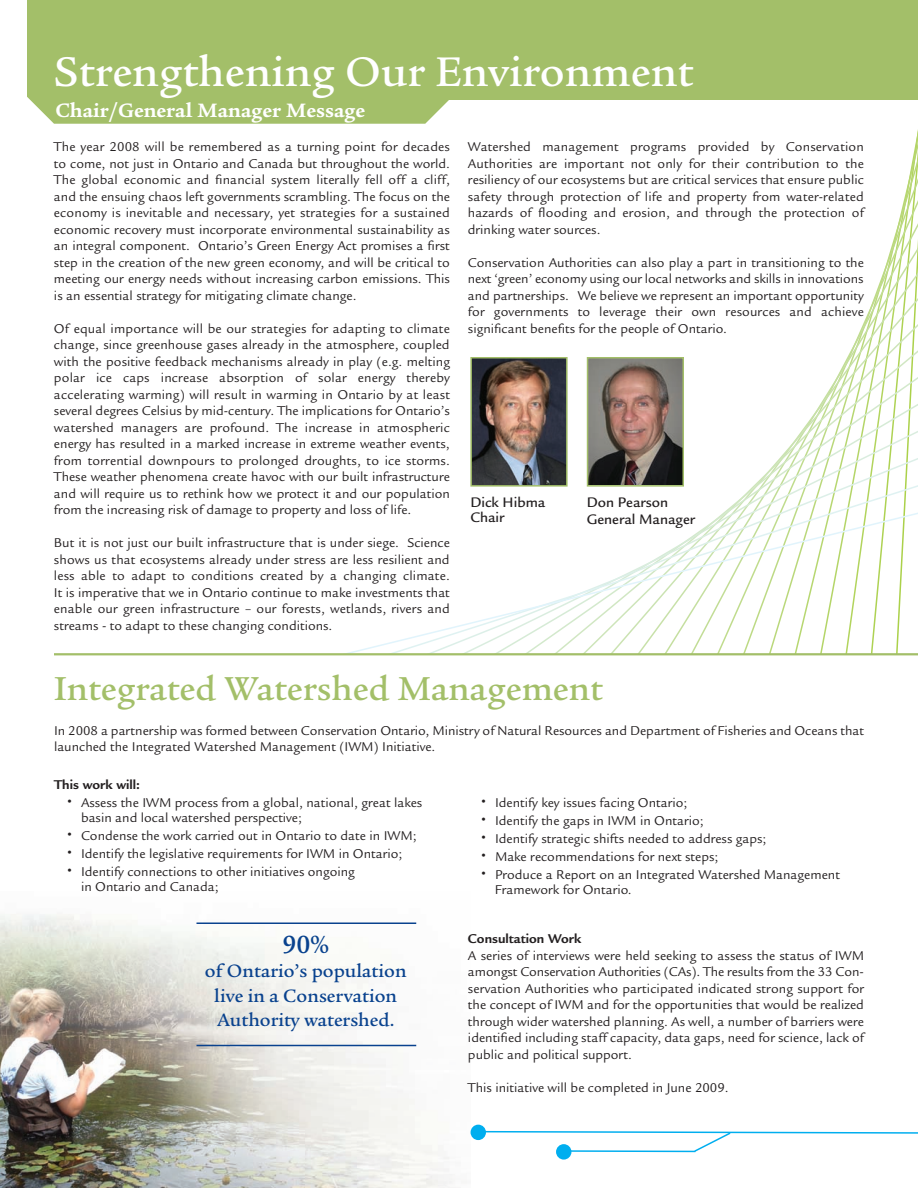
<style>
.page{position:relative;width:918px;height:1188px;background:#fff}
.page>*{position:absolute;margin:0;border:0;box-sizing:border-box;transform-origin:0 0}
.t1{font:500 45px "Legacy Serif Std";color:#fff}
.t2{font:500 36px "Legacy Serif Std";color:#a3bf69}
.t3{font:500 27px "Legacy Serif Std";color:#09428e}
.t4{font:700 21px "Legacy Serif Std";color:#fff}
.t5{font:500 19.5px/24px "Legacy Serif Std";color:#09428e;text-align:center}
.t6{font:500 15px/15px "Legacy Sans Std";color:#231f20}
.t7{font:13.8px/16.5px "Legacy Sans Std";color:#231f20;text-align:justify}
.t8{font:700 13.8px "Legacy Sans Std";color:#231f20}
.s1{font-weight:700;font-size:18px}
</style>
<div class="page">
<img style="left:0;top:914px;width:471px;height:274px">
<svg style="left:857px;top:307px;width:61px;height:31px"></svg>
<svg style="left:586px;top:338px;width:332px;height:32px"></svg>
<svg style="left:586px;top:370px;width:332px;height:31px"></svg>
<svg style="left:586px;top:401px;width:332px;height:32px"></svg>
<svg style="left:586px;top:433px;width:332px;height:31px"></svg>
<svg style="left:586px;top:464px;width:332px;height:31px"></svg>
<svg style="left:348px;top:495px;width:570px;height:158px"></svg>
<div style="left:306px;top:0;width:612px;height:100px;background:#a3bf69"></div>
<div style="left:27px;top:0;width:422px;height:124px;background:#a3bf69"></div>
<img style="left:473px;top:360px;width:92px;height:124px">
<div style="left:470px;top:357px;width:98px;height:130px;border:2px solid #a3bf69"></div>
<img style="left:590px;top:360px;width:91px;height:124px">
<div style="left:587px;top:357px;width:97px;height:130px;border:2px solid #a3bf69"></div>
<hr style="left:54px;top:653px;width:864px;height:2px;background:#a3bf69">
<div style="left:471px;top:1125px;width:15px;height:15px;background:#00aeef;border-radius:50%"></div>
<div style="left:556px;top:1144px;width:15px;height:16px;background:#00aeef;border-radius:50%"></div>
<svg style="left:475px;top:1130px;width:443px;height:23px"></svg>
<hr style="left:196px;top:922px;width:220px;height:2px;background:#09428e">
<hr style="left:196px;top:1045px;width:220px;height:1px;background:#09428e">
<h1 class="t1" style="left:54px;top:55px;width:641px">Strengthening Our Environment</h1>
<h3 class="t4" style="left:56px;top:102px;width:311px">Chair/General Manager Message</h3>
<p class="t7" style="left:54px;top:140px;width:397px">The year 2008 will be remembered as a turning point for decades to come, not just in Ontario and Canada but throughout the world.<br>The global economic and financial system literally fell off a cliff, and the ensuing chaos left governments scrambling. The focus on the economy is inevitable and necessary, yet strategies for a sustained economic recovery must incorporate environmental sustainability as an integral component. Ontario’s Green Energy Act promises a first step in the creation of the new green economy, and will be critical to meeting our energy needs without increasing carbon emissions. This is an essential strategy for mitigating climate change.</p>
<p class="t7" style="left:54px;top:322px;width:398px">Of equal importance will be our strategies for adapting to climate change, since greenhouse gases already in the atmosphere, coupled with the positive feedback mechanisms already in play (e.g. melting polar ice caps increase absorption of solar energy thereby accelerating warming) will result in warming in Ontario by at least several degrees Celsius by mid-century. The implications for Ontario’s watershed managers are profound. The increase in atmospheric energy has resulted in a marked increase in extreme weather events, from torrential downpours to prolonged droughts, to ice storms.<br>These weather phenomena create havoc with our built infrastructure and will require us to rethink how we protect it and our population from the increasing risk of damage to property and loss of life.</p>
<p class="t7" style="left:54px;top:536px;width:397px">But it is not just our built infrastructure that is under siege. Science shows us that ecosystems already under stress are less resilient and less able to adapt to conditions created by a changing climate.<br>It is imperative that we in Ontario continue to make investments that enable our green infrastructure – our forests, wetlands, rivers and streams - to adapt to these changing conditions.</p>
<p class="t7" style="left:468px;top:140px;width:397px">Watershed management programs provided by Conservation Authorities are important not only for their contribution to the resiliency of our ecosystems but are critical services that ensure public safety through protection of life and property from water-related hazards of flooding and erosion, and through the protection of drinking water sources.</p>
<p class="t7" style="left:468px;top:255px;width:397px">Conservation Authorities can also play a part in transitioning to the next ‘green’ economy using our local networks and skills in innovations and partnerships. We believe we represent an important opportunity for governments to leverage their own resources and achieve significant benefits for the people of Ontario.</p>
<p class="t6" style="left:470px;top:496px;width:76px">Dick Hibma<br>Chair</p>
<p class="t6" style="left:587px;top:496px;width:110px;line-height:16.5px">Don Pearson<br>General Manager</p>
<h2 class="t2" style="left:54px;top:675px;width:551px">Integrated Watershed Management</h2>
<p class="t7" style="left:54px;top:723px;width:812px">In 2008 a partnership was formed between Conservation Ontario, Ministry of Natural Resources and Department of Fisheries and Oceans that launched the Integrated Watershed Management (IWM) Initiative.</p>
<p class="t8" style="left:54px;top:779px;width:88px">This work will:</p>
<p class="t7" style="left:81px;top:796px;width:343px;line-height:15px;text-indent:-14px"><span class="s1">•</span> Assess the IWM process from a global, national, great lakes basin and local watershed perspective;</p>
<p class="t7" style="left:67px;top:829px;width:351px"><span class="s1">•</span> Condense the work carried out in Ontario to date in IWM;</p>
<p class="t7" style="left:67px;top:847px;width:337px"><span class="s1">•</span> Identify the legislative requirements for IWM in Ontario;</p>
<p class="t7" style="left:81px;top:865px;width:275px;line-height:15px;text-indent:-14px"><span class="s1">•</span> Identify connections to other initiatives ongoing in Ontario and Canada;</p>
<h3 class="t3" style="left:282px;top:935px;width:48px">90%</h3>
<h3 class="t5" style="left:205px;top:961px;width:203px">of Ontario’s population live in a Conservation<br>Authority watershed.</h3>
<p class="t7" style="left:481px;top:796px;width:208px"><span class="s1">•</span> Identify key issues facing Ontario;</p>
<p class="t7" style="left:481px;top:814px;width:224px"><span class="s1">•</span> Identify the gaps in IWM in Ontario;</p>
<p class="t7" style="left:481px;top:832px;width:287px"><span class="s1">•</span> Identify strategic shifts needed to address gaps;</p>
<p class="t7" style="left:481px;top:850px;width:239px"><span class="s1">•</span> Make recommendations for next steps;</p>
<p class="t7" style="left:495px;top:868px;width:346px;line-height:15px;text-indent:-14px"><span class="s1">•</span> Produce a Report on an Integrated Watershed Management<br>Framework for Ontario.</p>
<p class="t8" style="left:468px;top:934px;width:115px">Consultation Work</p>
<p class="t7" style="left:468px;top:949px;width:398px">A series of interviews were held seeking to assess the status of IWM amongst Conservation Authorities (CAs). The results from the 33 Con&shy;servation Authorities who participated indicated strong support for the concept of IWM and for the opportunities that would be realized through wider watershed planning. As well, a number of barriers were identified including staff capacity, data gaps, need for science, lack of public and political support.</p>
<p class="t7" style="left:468px;top:1081px;width:262px">This initiative will be completed in June 2009.</p>
</div>
